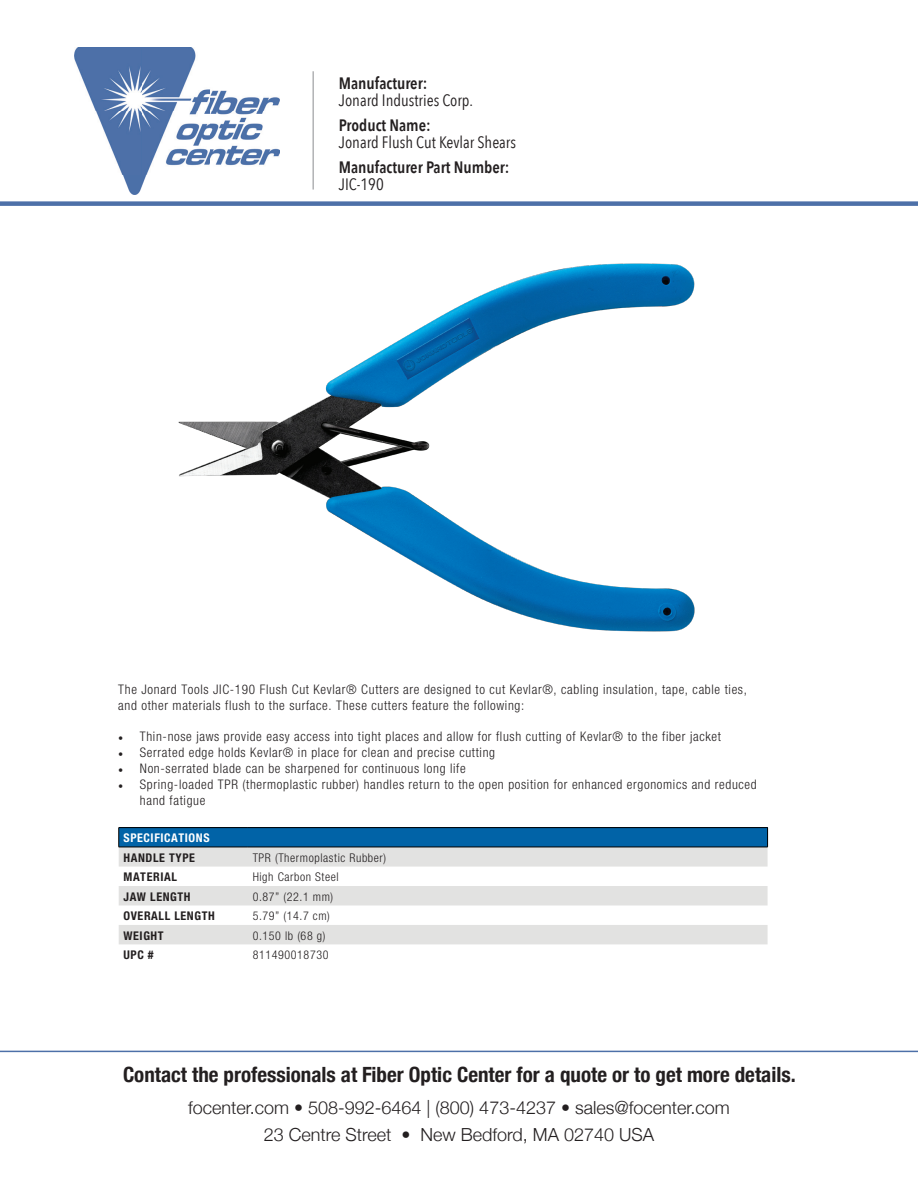
<style>
.page{position:relative;width:918px;height:1188px;background:#fff}
.page>*{position:absolute;margin:0;border:0;box-sizing:border-box;transform-origin:0 0}
.t1{font:700 condensed 21px "Helvetica Neue";color:#231f20}
.t2{font:300 18px/26.2px "Helvetica Neue";color:#231f20;text-align:center}
.t3{font:16.5px "Avenir Next Condensed";color:#231f20}
.t4{font:600 16.5px "Avenir Next Condensed";color:#231f20}
.t5{font:300 condensed 13.2px/15.9px "Helvetica Neue";letter-spacing:.05em;color:#231f20}
.t6{font:300 condensed 12px "Helvetica Neue";letter-spacing:.05em;color:#231f20}
.t7{font:700 condensed 12px "Helvetica Neue";letter-spacing:.05em;color:#231f20}
.t8{font:700 condensed 12px "Helvetica Neue";letter-spacing:.05em;color:#fff}
.s1{font-family:"Minion Pro";font-weight:400;font-stretch:normal}
</style>
<div class="page">
<div style="left:119px;top:828px;width:649px;height:19px;background:#0163a7"></div>
<svg style="left:119px;top:848px;width:649px;height:96px;fill:#e2e2e1"></svg>
<hr style="left:119px;top:827px;width:129px;height:1px;background:#000">
<svg style="left:118px;top:828px;width:1px;height:19px"></svg>
<hr style="left:248px;top:827px;width:520px;height:1px;background:#000">
<svg style="left:767px;top:828px;width:1px;height:19px"></svg>
<hr style="left:119px;top:847px;width:129px;height:1px;background:#000">
<hr style="left:248px;top:847px;width:520px;height:1px;background:#000">
<img style="left:178px;top:263px;width:517px;height:369px">
<img style="left:75px;top:47px;width:204px;height:147px">
<hr style="left:0;top:1051px;width:918px;height:1px;background:#4d70a8">
<div style="left:0;top:201px;width:918px;height:5px;background:#4d70a8"></div>
<hr style="left:313px;top:71px;width:1px;height:119px;background:#8a8c8f">
<p class="t4" style="left:339px;top:69px;width:90px">Manufacturer:</p>
<p class="t3" style="left:339px;top:86px;width:136px">Jonard Industries Corp.</p>
<p class="t4" style="left:339px;top:111px;width:94px">Product Name:</p>
<p class="t3" style="left:339px;top:128px;width:179px">Jonard Flush Cut Kevlar Shears</p>
<p class="t4" style="left:339px;top:153px;width:172px">Manufacturer Part Number:</p>
<p class="t3" style="left:339px;top:170px;width:46px">JIC-190</p>
<p class="t5" style="left:118px;top:681px;width:630px">The Jonard Tools JIC-190 Flush Cut Kevlar® Cutters are designed to cut Kevlar®, cabling insulation, tape, cable ties, and other materials flush to the surface. These cutters feature the following:</p>
<p class="t5" style="left:118px;top:729px;width:604px"><span class="s1">•</span> Thin-nose jaws provide easy access into tight places and allow for flush cutting of Kevlar® to the fiber jacket</p>
<p class="t5" style="left:118px;top:744px;width:378px"><span class="s1">•</span> Serrated edge holds Kevlar® in place for clean and precise cutting</p>
<p class="t5" style="left:118px;top:760px;width:349px"><span class="s1">•</span> Non-serrated blade can be sharpened for continuous long life</p>
<p class="t5" style="left:140px;top:776px;width:618px;text-indent:-22px"><span class="s1">•</span> Spring-loaded TPR (thermoplastic rubber) handles return to the open position for enhanced ergonomics and reduced hand fatigue</p>
<p class="t8" style="left:124px;top:831px;width:88px">SPECIFICATIONS</p>
<p class="t7" style="left:124px;top:850px;width:73px">HANDLE TYPE</p>
<p class="t6" style="left:253px;top:851px;width:135px">TPR (Thermoplastic Rubber)</p>
<p class="t7" style="left:124px;top:870px;width:55px">MATERIAL</p>
<p class="t6" style="left:253px;top:870px;width:88px">High Carbon Steel</p>
<p class="t7" style="left:124px;top:889px;width:69px">JAW LENGTH</p>
<p class="t6" style="left:253px;top:890px;width:82px">0.87” (22.1 mm)</p>
<p class="t7" style="left:124px;top:909px;width:93px">OVERALL LENGTH</p>
<p class="t6" style="left:253px;top:909px;width:79px">5.79” (14.7 cm)</p>
<p class="t7" style="left:124px;top:928px;width:42px">WEIGHT</p>
<p class="t6" style="left:253px;top:928px;width:74px">0.150 lb (68 g)</p>
<p class="t7" style="left:124px;top:947px;width:32px">UPC #</p>
<p class="t6" style="left:253px;top:948px;width:77px">811490018730</p>
<h1 class="t1" style="left:123px;top:1057px;width:674px">Contact the professionals at Fiber Optic Center for a quote or to get more details.</h1>
<h2 class="t2" style="left:188px;top:1093px;width:543px">focenter.com • 508-992-6464 | (800) 473-4237 • sales@focenter.com<br>23 Centre Street • New Bedford, MA 02740 USA</h2>
</div>
